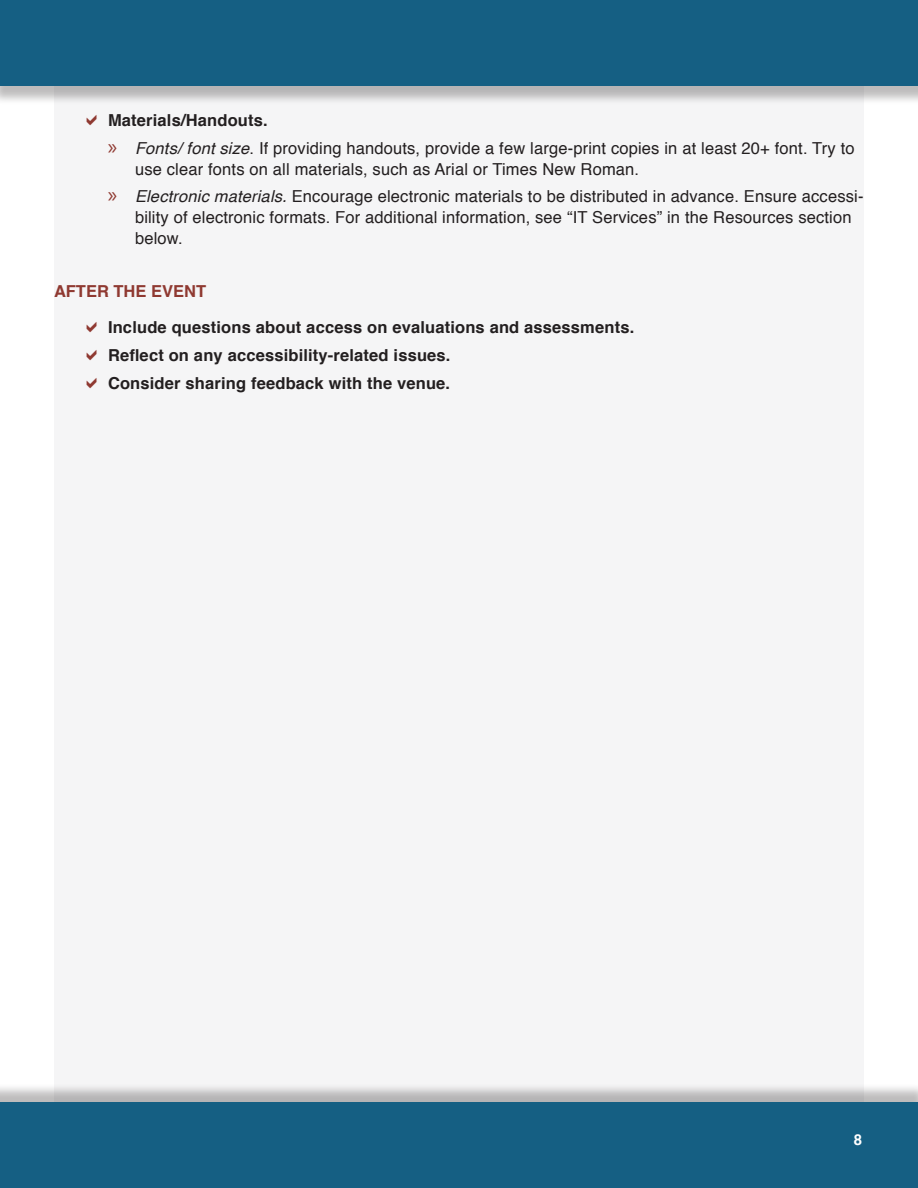
<style>
.page{position:relative;width:918px;height:1188px;background:#fff}
.page>*{position:absolute;margin:0;border:0;box-sizing:border-box;transform-origin:0 0}
.t1{font:16.5px/27.8px "Helvetica";letter-spacing:.01em;color:#231f20}
.t2{font:700 16.5px/27.8px "Helvetica";letter-spacing:.01em;color:#231f20}
.t3{font:700 16.5px "Helvetica";color:#8f3931}
.t4{font:700 15px "Helvetica";color:#fff}
.s1{font-weight:700}
.s2{font-family:"Myriad Pro";font-size:22.5px;color:#8f3931}
.s3{font-style:italic}
</style>
<div class="page">
<div style="left:54px;top:86px;width:810px;height:1016px;background:#f5f5f6"></div>
<div style="left:0;top:1083px;width:918px;height:105px;background:#231f20;opacity:.3"></div>
<div style="left:0;top:1102px;width:918px;height:86px;background:#155f83"></div>
<div style="left:0;top:0;width:918px;height:105px;background:#231f20;opacity:.3"></div>
<div style="left:0;top:0;width:918px;height:86px;background:#155f83"></div>
<p class="t1" style="left:108px;top:107px;width:748px"><span class="s1">Materials/Handouts.<br></span><span class="s2">»</span> <span class="s3">Fonts/ font size</span>. If providing handouts, provide a few large-print copies in at least 20+ font. Try to</p>
<p class="t1" style="left:108px;top:155px;width:757px;text-indent:27px">use clear fonts on all materials, such as Arial or Times New Roman.<br><span class="s2">»</span> <span class="s3">Electronic materials.</span> Encourage electronic materials to be distributed in advance. Ensure accessi-</p>
<p class="t1" style="left:135px;top:207px;width:718px;line-height:21px">bility of electronic formats. For additional information, see “IT Services” in the Resources section below.</p>
<p class="t3" style="left:54px;top:278px;width:154px">AFTER THE EVENT</p>
<p class="t2" style="left:108px;top:314px;width:528px">Include questions about access on evaluations and assessments.<br>Reflect on any accessibility-related issues.<br>Consider sharing feedback with the venue.</p>
<p class="t4" style="left:854px;top:1128px;width:10px">8</p>
</div>
